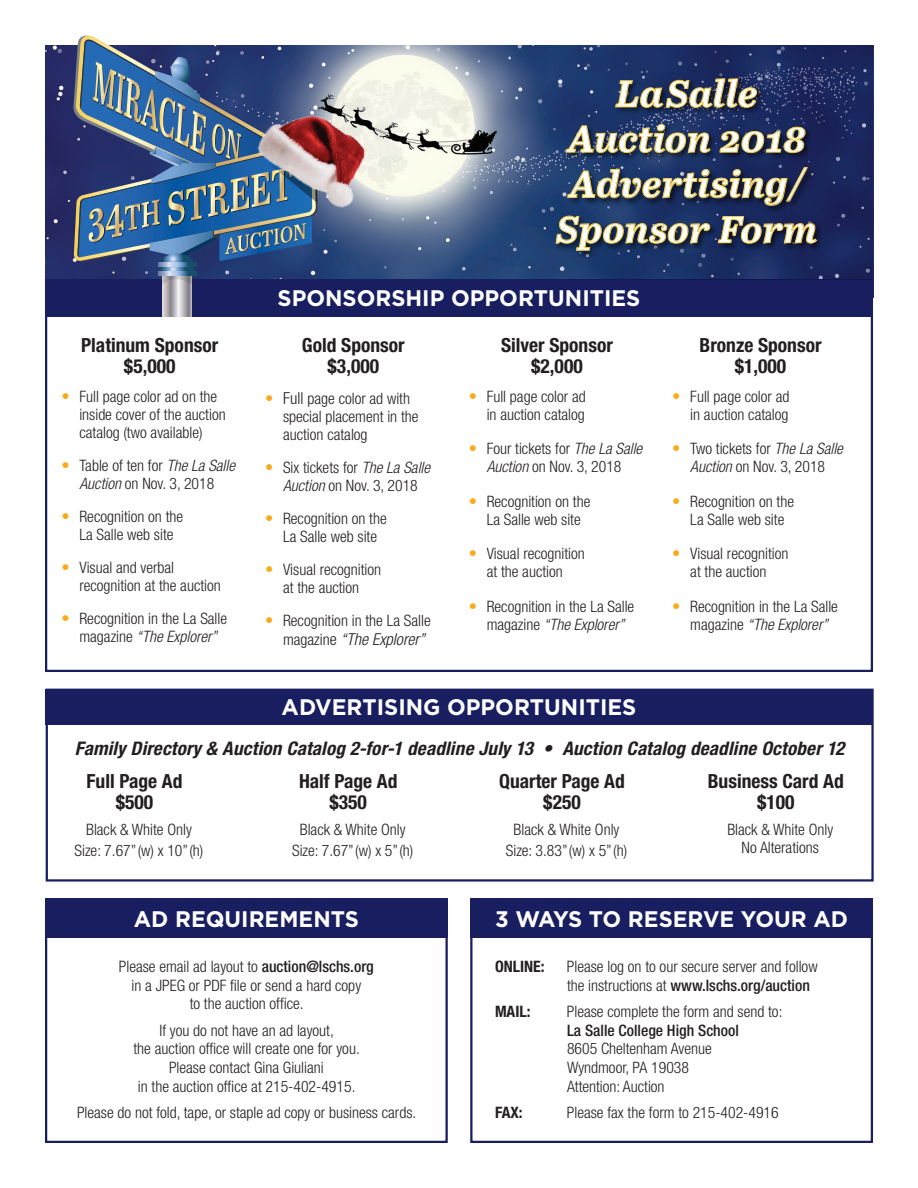
<style>
.page{position:relative;width:918px;height:1188px;background:#fff}
.page>*{position:absolute;margin:0;border:0;box-sizing:border-box;transform-origin:0 0}
.t1{font:italic 700 37.5px "Abril Text";letter-spacing:.01em;color:#fff;scale:1.05 1}
.t2{font:700 22.5px "Gotham";color:#fff}
.t3{font:700 condensed 19.5px/21px "Helvetica Neue";color:#231f20;text-align:center}
.t4{font:italic 700 condensed 18.75px "Helvetica Neue";letter-spacing:.01em;color:#231f20}
.t5{font:italic 300 condensed 16.5px "Helvetica Neue";color:#231f20}
.t6{font:300 condensed 15.75px/18px "Helvetica Neue";color:#231f20;text-align:center}
.t7{font:700 condensed 15.75px "Helvetica Neue";color:#231f20}
.s1{font-size:16.5px;color:#faab1a}
.s2{font-style:italic}
.s3{font-size:16.5px}
.s4{font-style:normal;font-size:15.75px}
.s5{font-style:normal}
.s6{font-weight:500}
</style>
<div class="page">
<img style="left:45px;top:45px;width:437px;height:234px">
<div style="left:45px;top:898px;width:403px;height:245px;border:2px solid #181e5f"></div>
<div style="left:470px;top:898px;width:403px;height:245px;border:2px solid #181e5f"></div>
<div style="left:46px;top:689px;width:828px;height:193px;border:2px solid #181e5f"></div>
<div style="left:45px;top:279px;width:828px;height:38px;background:#181e5f"></div>
<div style="left:45px;top:689px;width:828px;height:36px;background:#181e5f"></div>
<div style="left:45px;top:898px;width:403px;height:40px;background:#181e5f"></div>
<div style="left:470px;top:898px;width:403px;height:40px;background:#181e5f"></div>
<svg style="left:162px;top:285px;width:30px;height:32px"></svg>
<svg style="left:160px;top:266px;width:34px;height:5px"></svg>
<svg style="left:158px;top:264px;width:38px;height:2px"></svg>
<svg style="left:162px;top:275px;width:30px;height:10px"></svg>
<svg style="left:158px;top:271px;width:38px;height:4px"></svg>
<img style="left:73px;top:36px;width:245px;height:228px">
<img style="left:234px;top:90px;width:148px;height:130px">
<svg style="left:482px;top:45px;width:391px;height:234px;background:#293d6e"></svg>
<div style="left:554px;top:77px;width:270px;height:182px;background:#040503;opacity:.7"></div>
<svg style="left:615px;top:78px;width:142px;height:30px;background:#40444b"></svg>
<svg style="left:566px;top:124px;width:145px;height:29px;background:#444b53"></svg>
<svg style="left:720px;top:127px;width:85px;height:26px;background:#424447"></svg>
<svg style="left:567px;top:167px;width:241px;height:39px;background:#363f4f"></svg>
<svg style="left:556px;top:216px;width:154px;height:35px;background:#384451"></svg>
<svg style="left:718px;top:216px;width:99px;height:27px;background:#3f3f46"></svg>
<p class="t1" style="left:616px;top:66px;width:136px">La Salle</p>
<p class="t1" style="left:568px;top:112px;width:228px">Auction 2018</p>
<p class="t1" style="left:569px;top:157px;width:225px">Advertising/</p>
<p class="t1" style="left:556px;top:202px;width:250px">Sponsor Form</p>
<p class="t3" style="left:81px;top:335px;width:139px">Platinum Sponsor $5,000</p>
<p class="t6" style="left:79px;top:387px;width:148px;text-align:left;text-indent:-18px"><span class="s1">•</span> Full page color ad on the inside cover of the auction catalog (two available)</p>
<p class="t6" style="left:61px;top:456px;width:175px"><span class="s1">•</span> Table of ten for <span class="s2">The La Salle<br>Auction</span> on Nov. 3, 2018</p>
<p class="t6" style="left:61px;top:507px;width:123px"><span class="s1">•</span> Recognition on the<br>La Salle web site</p>
<p class="t6" style="left:79px;top:558px;width:143px;text-align:left;text-indent:-18px"><span class="s1">•</span> Visual and verbal recognition at the auction</p>
<p class="t6" style="left:61px;top:609px;width:167px"><span class="s1">•</span> Recognition in the La Salle magazine <span class="s2">“The Explorer”</span></p>
<p class="t2" style="left:278px;top:285px;width:364px">SPONSORSHIP OPPORTUNITIES</p>
<p class="t3" style="left:302px;top:335px;width:104px">Gold Sponsor $3,000</p>
<p class="t6" style="left:283px;top:389px;width:137px;text-align:left;text-indent:-18px"><span class="s1">•</span> <span class="s3">Full</span> page color ad with special placement in the auction catalog</p>
<p class="t6" style="left:265px;top:458px;width:167px"><span class="s1">•</span> Six tickets for <span class="s2">The La Salle<br>Auction</span> on Nov. 3, 2018</p>
<p class="t6" style="left:265px;top:509px;width:123px"><span class="s1">•</span> Recognition on the<br>La Salle web site</p>
<p class="t6" style="left:265px;top:560px;width:118px"><span class="s1">•</span> Visual recognition at the auction</p>
<p class="t6" style="left:265px;top:611px;width:167px"><span class="s1">•</span> Recognition in the La Salle</p>
<p class="t5" style="left:283px;top:630px;width:143px"><span class="s4">magazin</span><span class="s5">e</span> “The Explorer”</p>
<p class="t3" style="left:501px;top:335px;width:113px">Silver Sponsor $2,000</p>
<p class="t6" style="left:469px;top:387px;width:119px;text-align:right"><span class="s1">•</span> Full page color ad in auction catalog</p>
<p class="t6" style="left:469px;top:440px;width:175px"><span class="s1">•</span> Four tickets for <span class="s2">The La Salle<br>Auction</span> on Nov. 3, 2018</p>
<p class="t6" style="left:469px;top:492px;width:123px"><span class="s1">•</span> Recognition on the<br>La Salle web site</p>
<p class="t6" style="left:469px;top:545px;width:118px"><span class="s1">•</span> Visual recognition at the auction</p>
<p class="t6" style="left:469px;top:597px;width:167px"><span class="s1">•</span> Recognition in the La Salle magazine <span class="s2">“The Explorer”</span></p>
<p class="t2" style="left:282px;top:694px;width:356px">ADVERTISING OPPORTUNITIES</p>
<p class="t3" style="left:700px;top:335px;width:123px">Bronze Sponsor $1,000</p>
<p class="t6" style="left:672px;top:387px;width:119px;text-align:right"><span class="s1">•</span> Full page color ad in auction catalog</p>
<p class="t6" style="left:672px;top:440px;width:172px"><span class="s1">•</span> Two tickets for <span class="s2">The La Salle<br>Auction</span> on Nov. 3, 2018</p>
<p class="t6" style="left:672px;top:492px;width:123px"><span class="s1">•</span> Recognition on the<br>La Salle web site</p>
<p class="t6" style="left:672px;top:545px;width:118px"><span class="s1">•</span> Visual recognition at the auction</p>
<p class="t6" style="left:672px;top:597px;width:167px"><span class="s1">•</span> Recognition in the La Salle magazine <span class="s2">“The Explorer”</span></p>
<p class="t4" style="left:75px;top:737px;width:771px">Family Directory &amp; Auction Catalog 2-for-1 deadline July 13 • Auction Catalog deadline October 12</p>
<p class="t3" style="left:87px;top:771px;width:97px">Full Page Ad $500</p>
<p class="t6" style="left:86px;top:820px;width:107px">Black &amp; White Only</p>
<p class="t6" style="left:75px;top:841px;width:130px">Size: 7.67”(w) x 10”(h)</p>
<p class="t3" style="left:299px;top:771px;width:100px">Half Page Ad $350</p>
<p class="t6" style="left:300px;top:820px;width:107px">Black &amp; White Only</p>
<p class="t6" style="left:292px;top:841px;width:123px">Size: 7.67”(w) x 5”(h)</p>
<p class="t3" style="left:499px;top:771px;width:127px">Quarter Page Ad $250</p>
<p class="t6" style="left:514px;top:820px;width:107px">Black &amp; White Only</p>
<p class="t6" style="left:506px;top:841px;width:123px">Size: 3.83”(w) x 5”(h)</p>
<p class="t3" style="left:708px;top:771px;width:138px">Business Card Ad $100</p>
<p class="t6" style="left:727px;top:820px;width:107px">Black &amp; White Only<br>No Alterations</p>
<p class="t2" style="left:134px;top:906px;width:226px">AD REQUIREMENTS</p>
<p class="t2" style="left:495px;top:906px;width:354px">3 WAYS TO RESERVE YOUR AD</p>
<p class="t6" style="left:119px;top:957px;width:256px;line-height:18.8px">Please email ad layout to <span class="s6">auction@lschs.org </span>in a JPEG or PDF file or send a hard copy<br>to the auction office.</p>
<p class="t6" style="left:134px;top:1021px;width:228px;line-height:18.8px">If you do not have an ad layout,<br>the auction office will create one for you.<br>Please contact Gina Giuliani<br>in the auction office at 215-402-4915.</p>
<p class="t6" style="left:77px;top:1104px;width:341px">Please do not fold, tape, or staple ad copy or business cards.</p>
<p class="t7" style="left:495px;top:957px;width:51px">ONLINE:</p>
<p class="t6" style="left:567px;top:957px;width:252px;line-height:18.8px;text-align:left">Please log on to our secure server and follow the instructions at <span class="s6">www.lschs.org/auction</span></p>
<p class="t7" style="left:495px;top:1002px;width:37px">MAIL:</p>
<p class="t6" style="left:567px;top:1002px;width:217px;line-height:18.8px;text-align:left">Please complete the form and send to:<br><span class="s6">La Salle College High School<br></span>8605 Cheltenham Avenue<br>Wyndmoor, PA 19038<br>Attention: Auction</p>
<p class="t7" style="left:495px;top:1103px;width:29px">FAX:</p>
<p class="t6" style="left:567px;top:1104px;width:213px">Please fax the form to 215-402-4916</p>
</div>
